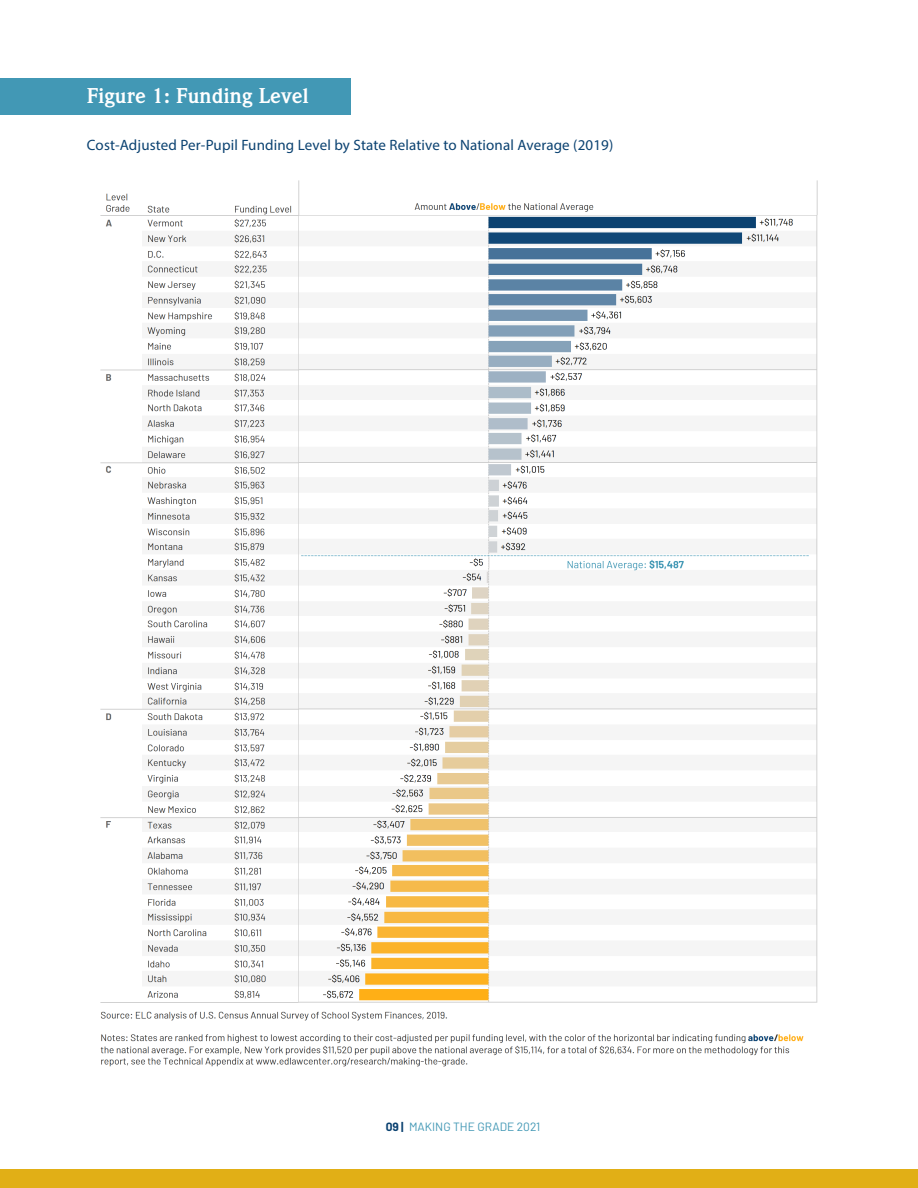
<style>
.page{position:relative;width:918px;height:1188px;background:#fff}
.page>*{position:absolute;margin:0;border:0;box-sizing:border-box;transform-origin:0 0}
.Figure_Title{font:700 21px "Weidemann Std";letter-spacing:.01em;color:#fff}
.Figure_Subtitle{font:15px "Myriad Pro";letter-spacing:.01em;color:#0b4271}
.t1{font:12px "Barlow";color:#4298b5}
.s1{font-weight:700;color:#0b4271}
</style>
<div class="page">
<div style="left:0;top:1169px;width:918px;height:19px;background:#e1af16"></div>
<div style="left:0;top:78px;width:351px;height:37px;background:#4298b5"></div>
<img style="left:100px;top:180px;width:718px;height:887px">
<p class="Figure_Title" style="left:87px;top:83px;width:223px">Figure 1: Funding Level</p>
<p class="Figure_Subtitle" style="left:87px;top:135px;width:528px">Cost-Adjusted Per-Pupil Funding Level by State Relative to National Average (2019)</p>
<p class="t1" style="left:386px;top:1119px;width:156px"><span class="s1">09 |</span> MAKING THE GRADE 2021</p>
</div>
